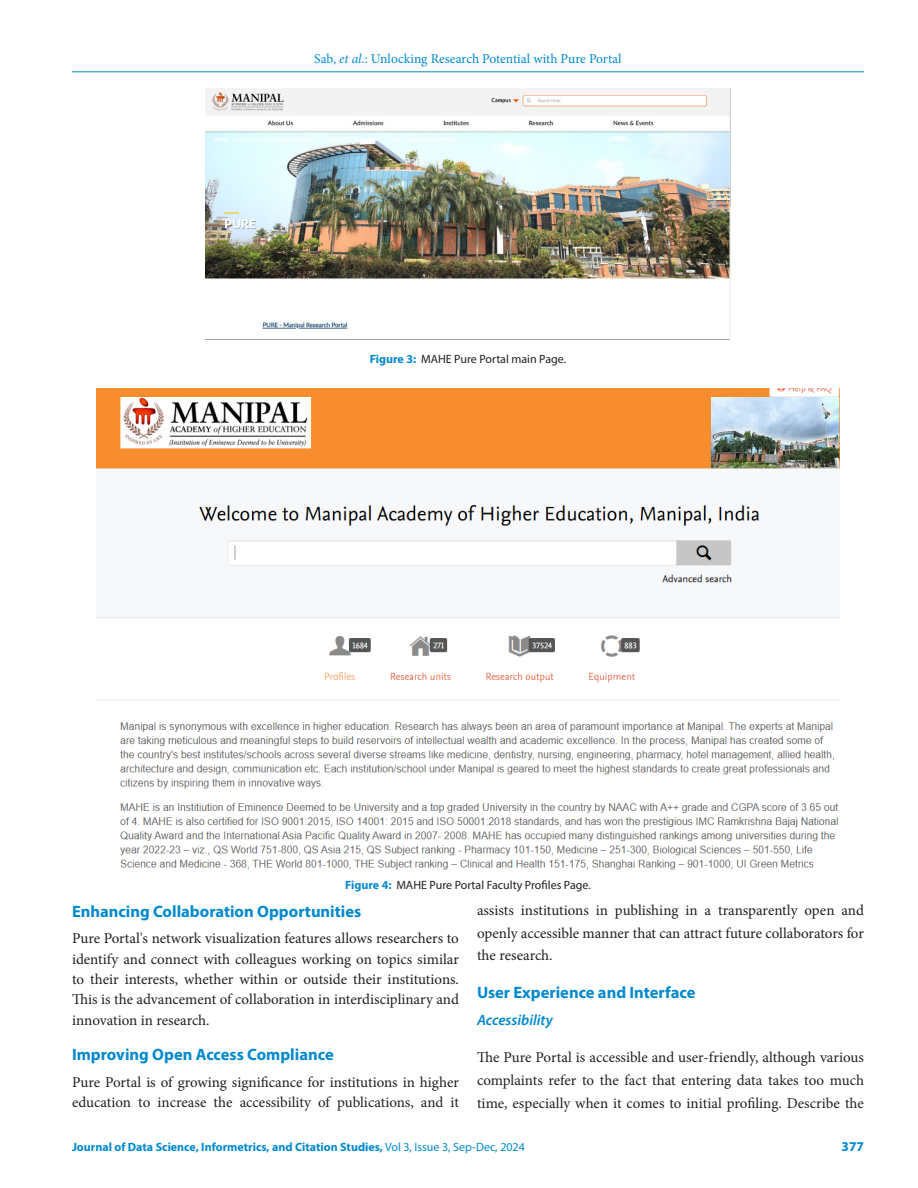
<style>
.page{position:relative;width:918px;height:1188px;background:#fff}
.page>*{position:absolute;margin:0;border:0;box-sizing:border-box;transform-origin:0 0}
.Heading_2{font:700 16.5px "Myriad Pro";color:#0089ce}
.Body_text__FO{font:15px/20.5px "Minion Pro";color:#231f20;text-align:justify}
.Body_text{font:15px/22.5px "Minion Pro";color:#231f20;text-align:justify}
.Heading_3_after_head{font:italic 600 15px "Myriad Pro";color:#0089ce}
.t1{font:13.5px "Minion Pro";color:#0089ce}
.t2{font:700 13.5px "Myriad Pro";color:#0089ce}
.t3{font:700 12px "Myriad Pro";color:#0089ce}
.FIG_Caption{font:12px "Myriad Pro";color:#231f20}
.s1{font-style:italic}
.s2{font-weight:700;color:#0089ce}
.s3{font-weight:400}
</style>
<div class="page">
<hr style="left:72px;top:72px;width:792px;height:1px;background:#0089ce">
<img style="left:205px;top:88px;width:526px;height:251px">
<img style="left:97px;top:388px;width:742px;height:482px">
<p class="t1" style="left:314px;top:50px;width:309px">Sab, <span class="s1">et al.</span>: Unlocking Research Potential with Pure Portal</p>
<p class="FIG_Caption" style="left:370px;top:352px;width:198px"><span class="s2">Figure 3:</span> MAHE Pure Portal main Page.</p>
<p class="FIG_Caption" style="left:345px;top:878px;width:247px"><span class="s2">Figure 4:</span> MAHE Pure Portal Faculty Profiles Page.</p>
<p class="Heading_2" style="left:72px;top:900px;width:291px">Enhancing Collaboration Opportunities</p>
<p class="Body_text__FO" style="left:72px;top:928px;width:389px">Pure Portal's network visualization features allows researchers to identify and connect with colleagues working on topics similar to their interests, whether within or outside their institutions.<br>This is the advancement of collaboration in interdisciplinary and innovation in research.</p>
<p class="Heading_2" style="left:72px;top:1044px;width:263px">Improving Open Access Compliance</p>
<p class="Body_text__FO" style="left:72px;top:1072px;width:389px">Pure Portal is of growing significance for institutions in higher education to increase the accessibility of publications, and it</p>
<p class="Body_text__FO" style="left:477px;top:899px;width:389px;line-height:22.5px">assists institutions in publishing in a transparently open and openly accessible manner that can attract future collaborators for the research.</p>
<p class="Heading_2" style="left:477px;top:981px;width:220px">User Experience and Interface</p>
<p class="Heading_3_after_head" style="left:477px;top:1010px;width:77px">Accessibility</p>
<p class="Body_text" style="left:477px;top:1046px;width:389px">The Pure Portal is accessible and user-friendly, although various complaints refer to the fact that entering data takes too much time, especially when it comes to initial profiling. Describe the</p>
<p class="t3" style="left:72px;top:1139px;width:454px">Journal of Data Science, Informetrics, and Citation Studies, <span class="s3">Vol 3, Issue 3, Sep-Dec, 2024</span></p>
<p class="t2" style="left:842px;top:1137px;width:24px">377</p>
</div>
